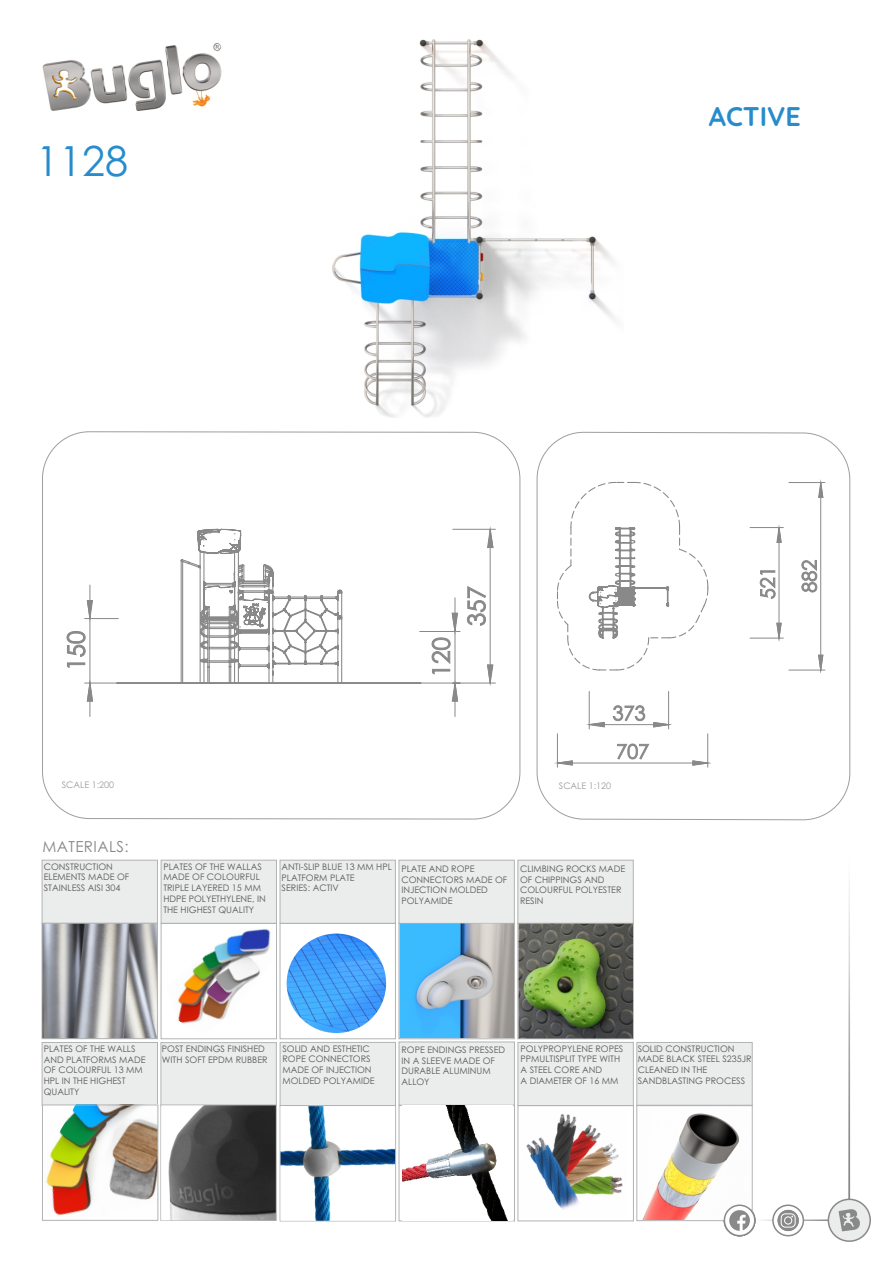
<style>
.page{position:relative;width:893px;height:1263px;background:#fff}
.page>*{position:absolute;margin:0;border:0;box-sizing:border-box;transform-origin:0 0}
.t1{font:41.4px "Century Gothic";color:#278ccc}
.t2{font:700 27px "Quicksand";color:#278ccc}
.t3{font:15.15px "Century Gothic";letter-spacing:.03em;color:#898989}
.t4{font:9px/10.6px "Century Gothic";color:#5b5b5b}
.t5{font:9px "Century Gothic";color:#9d9e9e}
</style>
<div class="page">
<hr style="left:755px;top:1219px;width:74px;height:2px;background:#898989">
<img style="left:42px;top:43px;width:180px;height:68px">
<div style="left:828px;top:1198px;width:43px;height:44px;background:#ebecec;border:2px solid #898989;border-radius:50%"></div>
<svg style="left:839px;top:1209px;width:21px;height:22px"></svg>
<svg style="left:772px;top:1204px;width:32px;height:32px"></svg>
<div style="left:161px;top:923px;width:116px;height:116px;border:1px solid #b2b3b3"></div>
<div style="left:280px;top:923px;width:116px;height:116px;border:1px solid #b2b3b3"></div>
<div style="left:398px;top:923px;width:117px;height:116px;border:1px solid #b2b3b3"></div>
<div style="left:399px;top:1105px;width:116px;height:116px;border:1px solid #b2b3b3"></div>
<svg style="left:41px;top:859px;width:593px;height:65px;background:#e9eaea"></svg>
<div style="left:517px;top:1105px;width:117px;height:116px;border:1px solid #b2b3b3"></div>
<div style="left:517px;top:923px;width:117px;height:116px;border:1px solid #b2b3b3"></div>
<img style="left:44px;top:925px;width:112px;height:112px">
<div style="left:42px;top:923px;width:116px;height:116px;border:1px solid #b2b3b3"></div>
<img style="left:45px;top:1107px;width:111px;height:109px">
<div style="left:42px;top:1104px;width:116px;height:117px;border:1px solid #b2b3b3"></div>
<img style="left:287px;top:933px;width:99px;height:100px;border-radius:50%">
<img style="left:177px;top:929px;width:94px;height:95px">
<img style="left:400px;top:923px;width:114px;height:115px">
<img style="left:403px;top:1107px;width:110px;height:113px">
<img style="left:526px;top:1114px;width:97px;height:96px">
<img style="left:281px;top:1107px;width:114px;height:114px">
<svg style="left:778px;top:1210px;width:21px;height:21px"></svg>
<svg style="left:781px;top:1213px;width:15px;height:14px"></svg>
<hr style="left:848px;top:858px;width:2px;height:341px;background:#898989">
<img style="left:518px;top:924px;width:115px;height:114px">
<svg style="left:537px;top:432px;width:313px;height:388px"></svg>
<svg style="left:42px;top:431px;width:478px;height:388px"></svg>
<svg style="left:67px;top:631px;width:19px;height:37px"></svg>
<hr style="left:455px;top:683px;width:1px;height:33px;background:#898989">
<hr style="left:453px;top:529px;width:42px;height:1px;background:#898989">
<hr style="left:453px;top:683px;width:42px;height:1px;background:#898989">
<hr style="left:85px;top:618px;width:33px;height:1px;background:#898989">
<hr style="left:85px;top:683px;width:33px;height:1px;background:#898989">
<hr style="left:90px;top:683px;width:1px;height:33px;background:#898989">
<svg style="left:87px;top:529px;width:406px;height:172px"></svg>
<svg style="left:116px;top:528px;width:306px;height:156px"></svg>
<svg style="left:238px;top:591px;width:85px;height:10px"></svg>
<img style="left:332px;top:39px;width:283px;height:379px">
<div style="left:160px;top:1104px;width:117px;height:117px;border:1px solid #b2b3b3"></div>
<img style="left:161px;top:1107px;width:115px;height:113px">
<svg style="left:41px;top:1041px;width:712px;height:66px;background:#e8e9e9"></svg>
<div style="left:636px;top:1105px;width:117px;height:116px;border:1px solid #b2b3b3"></div>
<img style="left:638px;top:1113px;width:112px;height:107px">
<svg style="left:724px;top:1204px;width:31px;height:32px"></svg>
<svg style="left:729px;top:1210px;width:21px;height:21px"></svg>
<h1 class="t1" style="left:36px;top:145px;width:93px">1128</h1>
<h2 class="t2" style="left:709px;top:99px;width:94px">ACTIVE</h2>
<p class="t5" style="left:62px;top:782px;width:54px">SCALE 1:200</p>
<p class="t5" style="left:559px;top:782px;width:54px">SCALE 1:120</p>
<h3 class="t3" style="left:42px;top:841px;width:88px">MATERIALS:</h3>
<p class="t4" style="left:44px;top:862px;width:87px">CONSTRUCTION<br>ELEMENTS MADE OF<br>STAINLESS AISI 304</p>
<p class="t4" style="left:163px;top:862px;width:104px">PLATES OF THE WALLAS<br>MADE OF COLOURFUL<br>TRIPLE LAYERED 15 MM<br>HDPE POLYETHYLENE, IN<br>THE HIGHEST QUALITY</p>
<p class="t4" style="left:282px;top:862px;width:112px">ANTI-SLIP BLUE 13 MM HPL<br>PLATFORM PLATE<br>SERIES: ACTIV</p>
<p class="t4" style="left:401px;top:864px;width:107px">PLATE AND ROPE<br>CONNECTORS MADE OF<br>INJECTION MOLDED<br>POLYAMIDE</p>
<p class="t4" style="left:520px;top:864px;width:107px">CLIMBING ROCKS MADE<br>OF CHIPPINGS AND<br>COLOURFUL POLYESTER<br>RESIN</p>
<p class="t4" style="left:44px;top:1044px;width:103px">PLATES OF THE WALLS<br>AND PLATFORMS MADE<br>OF COLOURFUL 13 MM<br>HPL IN THE HIGHEST<br>QUALITY</p>
<p class="t4" style="left:282px;top:1044px;width:94px">SOLID AND ESTHETIC<br>ROPE CONNECTORS<br>MADE OF INJECTION<br>MOLDED POLYAMIDE</p>
<p class="t4" style="left:401px;top:1045px;width:105px">ROPE ENDINGS PRESSED<br>IN A SLEEVE MADE OF<br>DURABLE ALUMINUM<br>ALLOY</p>
<p class="t4" style="left:521px;top:1044px;width:104px">POLYPROPYLENE ROPES<br>PPMULTISPLIT TYPE WITH<br>A STEEL CORE AND<br>A DIAMETER OF 16 MM</p>
<p class="t4" style="left:162px;top:1044px;width:107px">POST ENDINGS FINISHED<br>WITH SOFT EPDM RUBBER</p>
<p class="t4" style="left:638px;top:1044px;width:115px">SOLID CONSTRUCTION<br>MADE BLACK STEEL S235JR<br>CLEANED IN THE<br>SANDBLASTING PROCESS</p>
</div>
